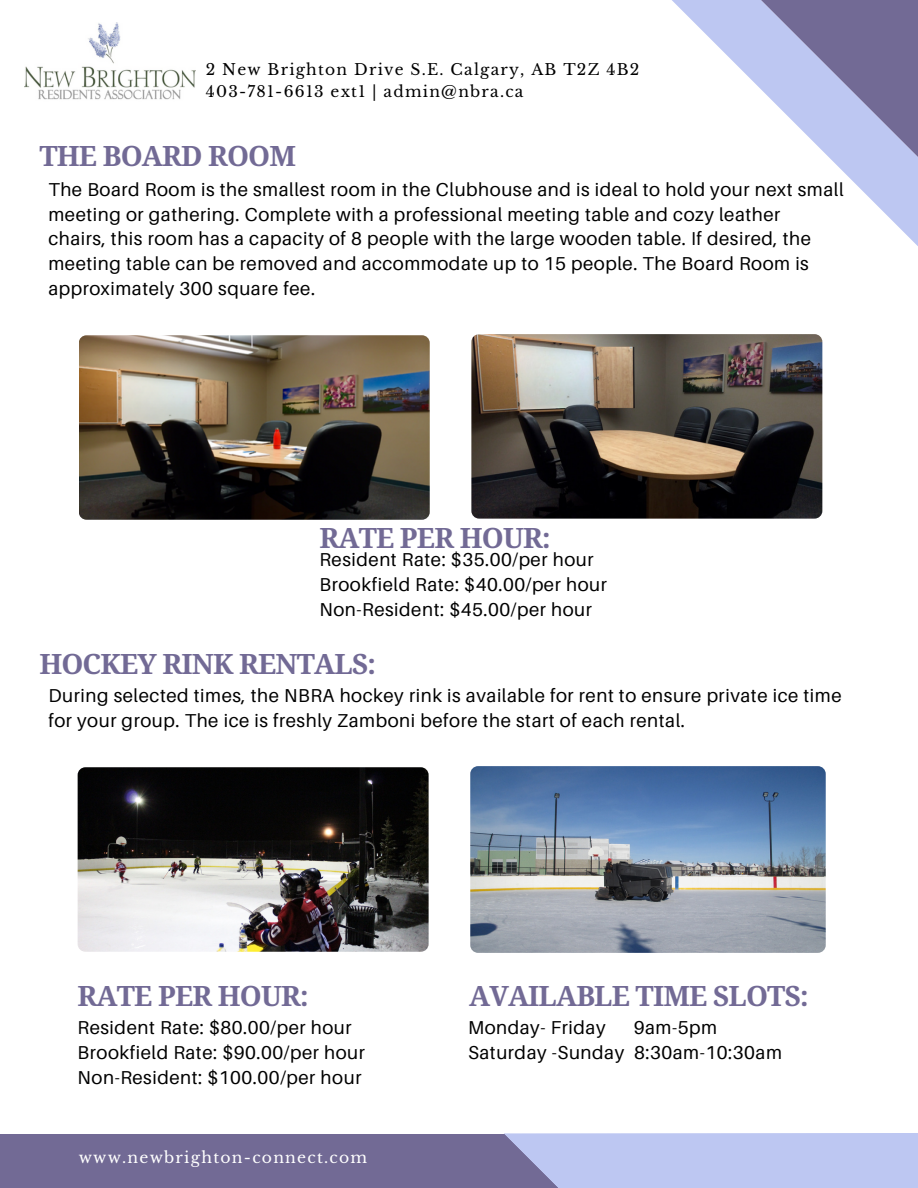
<style>
.page{position:relative;width:918px;height:1188px;background:#fff}
.page>*{position:absolute;margin:0;border:0;box-sizing:border-box;transform-origin:0 0}
.t1{font:700 28.05px "Droid Serif";letter-spacing:-.03em;color:#726a95}
.t2{font:18.75px/24.8px "Aileron";letter-spacing:.03em;color:#000}
.t3{font:15.6px "Libre Baskerville";letter-spacing:.08em;color:#fff}
.t4{font:15.45px/21.3px "Libre Baskerville";letter-spacing:.08em;color:#000}
</style>
<div class="page">
<svg style="left:672px;top:0;width:246px;height:236px"></svg>
<img style="left:25px;top:22px;width:171px;height:78px">
<div style="left:0;top:1134px;width:754px;height:54px;background:#726a95"></div>
<svg style="left:504px;top:1133px;width:414px;height:55px;background:#b8c1ec"></svg>
<img style="left:78px;top:767px;width:351px;height:185px;border-radius:8px">
<img style="left:470px;top:766px;width:356px;height:187px;border-radius:8px">
<img style="left:79px;top:335px;width:350px;height:185px;border-radius:8px">
<img style="left:471px;top:334px;width:351px;height:185px;border-radius:8px">
<p class="t4" style="left:206px;top:59px;width:435px">2 New Brighton Drive S.E. Calgary, AB T2Z 4B2<br>403-781-6613 ext1 | admin@nbra.ca</p>
<h1 class="t1" style="left:39px;top:140px;width:258px">THE BOARD ROOM</h1>
<p class="t2" style="left:48px;top:177px;width:797px">The Board Room is the smallest room in the Clubhouse and is ideal to hold your next small meeting or gathering. Complete with a professional meeting table and cozy leather<br>chairs, this room has a capacity of 8 people with the large wooden table. If desired, the meeting table can be removed and accommodate up to 15 people. The Board Room is approximately 300 square fee.</p>
<h1 class="t1" style="left:320px;top:522px;width:233px">RATE PER HOUR:</h1>
<p class="t2" style="left:320px;top:547px;width:289px">Resident Rate: $35.00/per hour<br>Brookfield Rate: $40.00/per hour<br>Non-Resident: $45.00/per hour</p>
<h1 class="t1" style="left:39px;top:648px;width:338px">HOCKEY RINK RENTALS:</h1>
<p class="t2" style="left:48px;top:683px;width:795px">During selected times, the NBRA hockey rink is available for rent to ensure private ice time for your group. The ice is freshly Zamboni before the start of each rental.</p>
<h1 class="t1" style="left:78px;top:979px;width:233px">RATE PER HOUR:</h1>
<h1 class="t1" style="left:469px;top:979px;width:341px">AVAILABLE TIME SLOTS:</h1>
<p class="t2" style="left:78px;top:1015px;width:289px">Resident Rate: $80.00/per hour<br>Brookfield Rate: $90.00/per hour<br>Non-Resident: $100.00/per hour</p>
<p class="t2" style="left:468px;top:1015px;width:139px">Monday- Friday</p>
<p class="t2" style="left:468px;top:1015px;width:316px;text-indent:166px">9am-5pm<br>Saturday -Sunday 8:30am-10:30am</p>
<p class="t3" style="left:79px;top:1148px;width:290px">www.newbrighton-connect.com</p>
</div>
